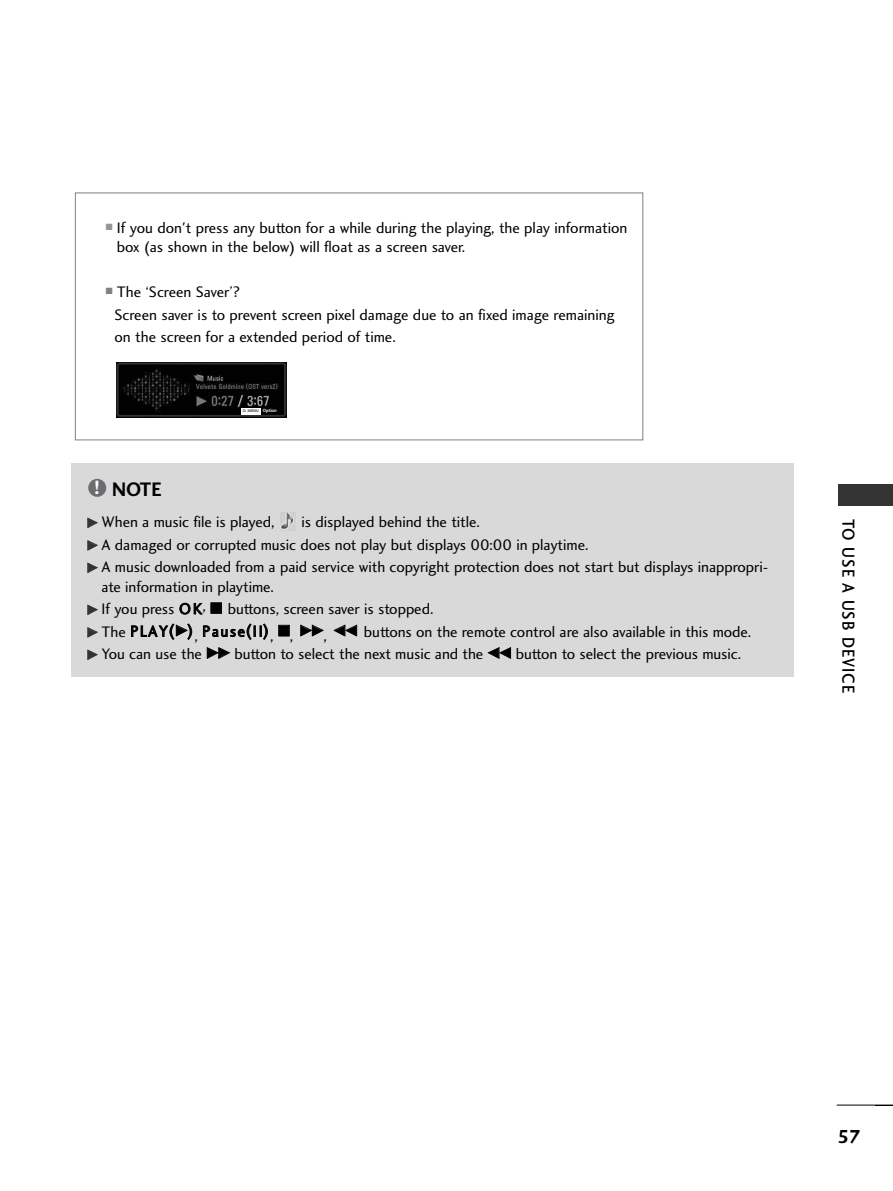
<style>
.page{position:relative;width:893px;height:1191px;background:#fff}
.page>*{position:absolute;margin:0;border:0;box-sizing:border-box;transform-origin:0 0}
.t1{font:20.25px "Charlotte Sans Bold Plain";color:#000;scale:.95 1}
.t2{font:19.5px "Charlotte Sans Bold Plain";color:#000}
.t3{font:18px "Charlotte Sans Medium Plain";letter-spacing:.06em;color:#000;scale:.9 1}
.t4{font:15.75px/22.5px "Charlotte Sans Book Plain";letter-spacing:-.005em;color:#000}
.t5{font:3.75px "Helvetica";color:#000}
.s1{font-family:"Frutiger";font-weight:700;font-size:4.5px;color:#fff}
.s2{font-size:19.95px;color:#fff}
.s3{font-family:"FZDING33";font-size:10.5px;color:#333}
.s4{font-family:"FZDING33";font-size:12px}
</style>
<div class="page">
<hr style="left:837px;top:1105px;width:55px;height:1px;background:#000">
<div style="left:838px;top:484px;width:54px;height:22px;background:#333"></div>
<div style="left:75px;top:193px;width:568px;height:247px;border:1px solid #808080"></div>
<div style="left:71px;top:463px;width:723px;height:213px;background:#d9d9d9"></div>
<div style="left:88px;top:479px;width:18px;height:18px;background:#6c6d70;border-radius:50%"></div>
<img style="left:280px;top:512px;width:16px;height:18px">
<img style="left:117px;top:362px;width:170px;height:55px">
<div style="left:241px;top:408px;width:20px;height:6px;background:#fff"></div>
<p class="t4" style="left:117px;top:219px;width:512px;line-height:19.5px;text-indent:-11px"><sup>■</sup> If you don't press any button for a while during the playing, the play information box (as shown in the below) will float as a screen saver.</p>
<p class="t4" style="left:114px;top:282px;width:502px;text-indent:-9px"><sup>■</sup> The ‘Screen Saver’?<br>Screen saver is to prevent screen pixel damage due to an fixed image remaining on the screen for a extended period of time.</p>
<p class="t5" style="left:243px;top:409px;width:35px">Q. MENU <span class="s1">Option</span></p>
<p class="t1" style="left:94px;top:481px;width:73px"><span class="s2">!</span> NOTE</p>
<p class="t4" style="left:87px;top:512px;width:189px"><span class="s3">G</span> When a music file is played,</p>
<p class="t4" style="left:87px;top:512px;width:683px;text-indent:214px">is displayed behind the title.<br><span class="s3">G</span> A damaged or corrupted music does not play but displays 00:00 in playtime.<br><span class="s3">G</span> A music downloaded from a paid service with copyright protection does not start but displays inappropri-</p>
<p class="t4" style="left:87px;top:577px;width:666px;text-indent:14px">ate information in playtime.<br><span class="s3">G</span> If you press OK, <span class="s4">A</span> buttons, screen saver is stopped.<br><span class="s3">G</span> The PLAY(<span class="s4">G</span>), Pause(I I), <span class="s4">A</span>, <span class="s4">GG</span>, <span class="s4">FF</span> buttons on the remote control are also available in this mode.<br><span class="s3">G</span> You can use the <span class="s4">GG</span> button to select the next music and the <span class="s4">FF</span> button to select the previous music.</p>
<p class="t3" style="left:855px;top:519px;width:195px;rotate:90deg">TO USE A USB DEVICE</p>
<p class="t2" style="left:837px;top:1129px;width:25px">57</p>
</div>
